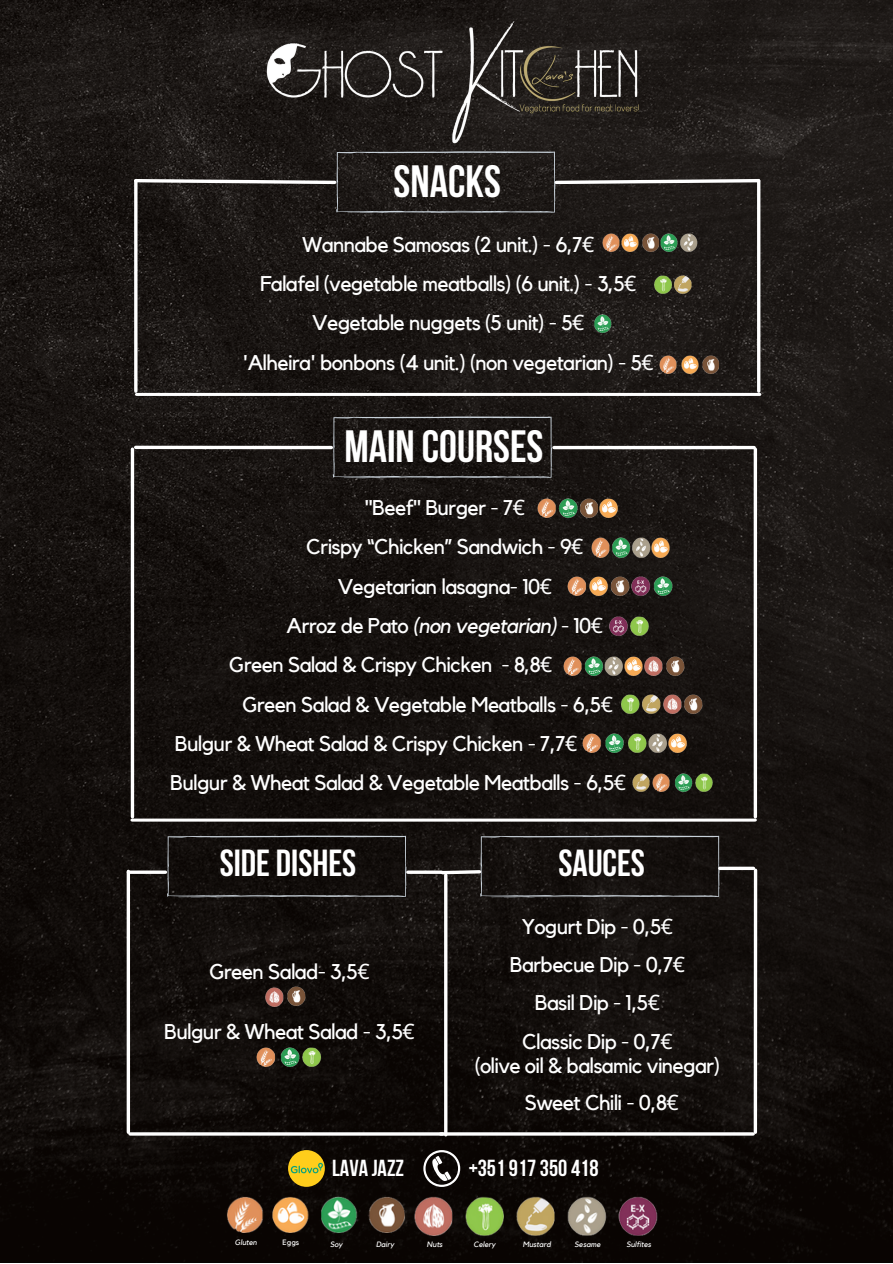
<style>
.page{position:relative;width:893px;height:1264px;background:#fff}
.page>*{position:absolute;margin:0;border:0;box-sizing:border-box;transform-origin:0 0}
.t1{font:700 45px "Bebas Neue";color:#fff}
.t2{font:700 37.5px "Bebas Neue";color:#fff}
.t3{font:700 23.1px "Bebas Neue";color:#fff}
.t4{font:21.3px/39.3px "Kollektif";letter-spacing:-.03em;color:#fff;text-align:center}
.t5{font:italic 21.3px "Kollektif";letter-spacing:-.03em;color:#fff}
.t6{font:italic 7.8px "Kollektif";color:#fff}
.t7{font:7.8px "Kollektif";color:#fff}
.s1{font-family:"Noto Sans"}
.s2{font-style:normal}
.s3{font-family:"Noto Sans";font-style:normal}
</style>
<div class="page">
<img style="left:0;top:0;width:892px;height:1262px">
<img style="left:267px;top:20px;width:373px;height:124px">
<hr style="left:137px;top:393px;width:622px;height:3px;background:#fff">
<svg style="left:132px;top:151px;width:630px;height:62px"></svg>
<hr style="left:134px;top:181px;width:3px;height:210px;background:#fff">
<hr style="left:757px;top:181px;width:3px;height:210px;background:#fff">
<svg style="left:333px;top:416px;width:219px;height:62px"></svg>
<hr style="left:132px;top:818px;width:623px;height:3px;background:#fff">
<svg style="left:136px;top:445px;width:195px;height:4px"></svg>
<hr style="left:554px;top:446px;width:200px;height:3px;background:#fff">
<hr style="left:131px;top:449px;width:3px;height:367px;background:#fff">
<svg style="left:753px;top:449px;width:4px;height:367px"></svg>
<svg style="left:167px;top:835px;width:239px;height:62px"></svg>
<hr style="left:127px;top:871px;width:3px;height:261px;background:#fff">
<hr style="left:408px;top:870px;width:33px;height:3px;background:#fff">
<hr style="left:128px;top:870px;width:37px;height:3px;background:#fff">
<hr style="left:130px;top:1132px;width:312px;height:3px;background:#fff">
<hr style="left:440px;top:1132px;width:313px;height:3px;background:#fff">
<hr style="left:444px;top:875px;width:3px;height:259px;background:#fff">
<svg style="left:753px;top:870px;width:4px;height:262px"></svg>
<svg style="left:719px;top:866px;width:34px;height:4px"></svg>
<svg style="left:439px;top:835px;width:280px;height:62px"></svg>
<img style="left:602px;top:233px;width:96px;height:18px">
<img style="left:653px;top:276px;width:40px;height:18px">
<img style="left:593px;top:314px;width:19px;height:18px">
<img style="left:659px;top:355px;width:18px;height:18px">
<img style="left:679px;top:355px;width:39px;height:18px">
<img style="left:567px;top:577px;width:105px;height:19px">
<img style="left:608px;top:616px;width:42px;height:19px">
<img style="left:591px;top:538px;width:59px;height:19px">
<img style="left:650px;top:538px;width:21px;height:19px">
<img style="left:537px;top:498px;width:82px;height:19px">
<img style="left:563px;top:656px;width:59px;height:19px">
<img style="left:622px;top:656px;width:62px;height:19px">
<img style="left:620px;top:694px;width:82px;height:19px">
<img style="left:582px;top:733px;width:20px;height:20px">
<img style="left:604px;top:733px;width:21px;height:20px">
<img style="left:627px;top:733px;width:39px;height:20px">
<img style="left:631px;top:773px;width:39px;height:18px">
<img style="left:673px;top:773px;width:19px;height:18px">
<img style="left:694px;top:773px;width:19px;height:18px">
<img style="left:666px;top:733px;width:22px;height:20px">
<img style="left:256px;top:1047px;width:20px;height:19px">
<img style="left:279px;top:1047px;width:20px;height:19px">
<img style="left:301px;top:1047px;width:22px;height:19px">
<img style="left:265px;top:986px;width:40px;height:20px">
<svg style="left:423px;top:1150px;width:37px;height:36px"></svg>
<img style="left:288px;top:1150px;width:37px;height:36px;border-radius:50%">
<img style="left:226px;top:1196px;width:84px;height:36px">
<img style="left:318px;top:1196px;width:87px;height:36px">
<img style="left:414px;top:1196px;width:246px;height:39px">
<h1 class="t1" style="left:393px;top:163px;width:109px">SNACKS</h1>
<p class="t4" style="left:243px;top:225px;width:412px">Wannabe Samosas (2 unit.) - 6,7<span class="s1">€<br></span>Falafel (vegetable meatballs) (6 unit.) - 3,5<span class="s1">€ </span>Vegetable nuggets (5 unit) - 5<span class="s1">€<br></span>'Alheira' bonbons (4 unit.) (non vegetarian) - 5<span class="s1">€</span></p>
<h1 class="t1" style="left:344px;top:428px;width:200px">MAIN COURSES</h1>
<p class="t4" style="left:365px;top:488px;width:161px">"Beef" Burger - 7<span class="s1">€</span></p>
<p class="t4" style="left:306px;top:528px;width:278px">Crispy “Chicken” Sandwich - 9<span class="s1">€</span></p>
<p class="t4" style="left:338px;top:567px;width:216px">Vegetarian lasagna- 10<span class="s1">€</span></p>
<p class="t5" style="left:286px;top:615px;width:318px"><span class="s2">Arroz de Pato</span> (non vegetarian) <span class="s2">- 10</span><span class="s3">€</span></p>
<p class="t4" style="left:229px;top:646px;width:324px">Green Salad &amp; Crispy Chicken - 8,8<span class="s1">€</span></p>
<p class="t4" style="left:242px;top:685px;width:372px">Green Salad &amp; Vegetable Meatballs - 6,5<span class="s1">€</span></p>
<p class="t4" style="left:175px;top:724px;width:403px">Bulgur &amp; Wheat Salad &amp; Crispy Chicken - 7,7<span class="s1">€</span></p>
<p class="t4" style="left:170px;top:764px;width:457px">Bulgur &amp; Wheat Salad &amp; Vegetable Meatballs - 6,5<span class="s1">€</span></p>
<h2 class="t2" style="left:220px;top:848px;width:138px">SIDE DISHES</h2>
<h2 class="t2" style="left:558px;top:848px;width:88px">SAUCES</h2>
<p class="t4" style="left:209px;top:953px;width:162px">Green Salad- 3,5<span class="s1">€</span></p>
<p class="t4" style="left:164px;top:1012px;width:252px">Bulgur &amp; Wheat Salad - 3,5<span class="s1">€</span></p>
<p class="t4" style="left:510px;top:908px;width:176px;line-height:38.2px">Yogurt Dip - 0,5<span class="s1">€<br></span>Barbecue Dip - 0,7<span class="s1">€<br></span>Basil Dip - 1,5<span class="s1">€<br></span>Classic Dip - 0,7<span class="s1">€</span></p>
<p class="t4" style="left:474px;top:1047px;width:247px">(olive oil &amp; balsamic vinegar)</p>
<p class="t4" style="left:524px;top:1083px;width:155px">Sweet Chili - 0,8<span class="s1">€</span></p>
<p class="t3" style="left:332px;top:1159px;width:73px">LAVA JAZZ</p>
<p class="t3" style="left:468px;top:1159px;width:131px">+351 917 350418</p>
<p class="t6" style="left:235px;top:1238px;width:24px">Gluten</p>
<p class="t7" style="left:282px;top:1238px;width:18px">Eggs</p>
<p class="t6" style="left:330px;top:1240px;width:14px">Soy</p>
<p class="t6" style="left:376px;top:1240px;width:20px">Dairy</p>
<p class="t6" style="left:427px;top:1240px;width:17px">Nuts</p>
<p class="t6" style="left:473px;top:1240px;width:24px">Celery</p>
<p class="t6" style="left:522px;top:1240px;width:30px">Mustard</p>
<p class="t6" style="left:574px;top:1240px;width:27px">Sesame</p>
<p class="t6" style="left:626px;top:1240px;width:26px">Sulfites</p>
</div>
